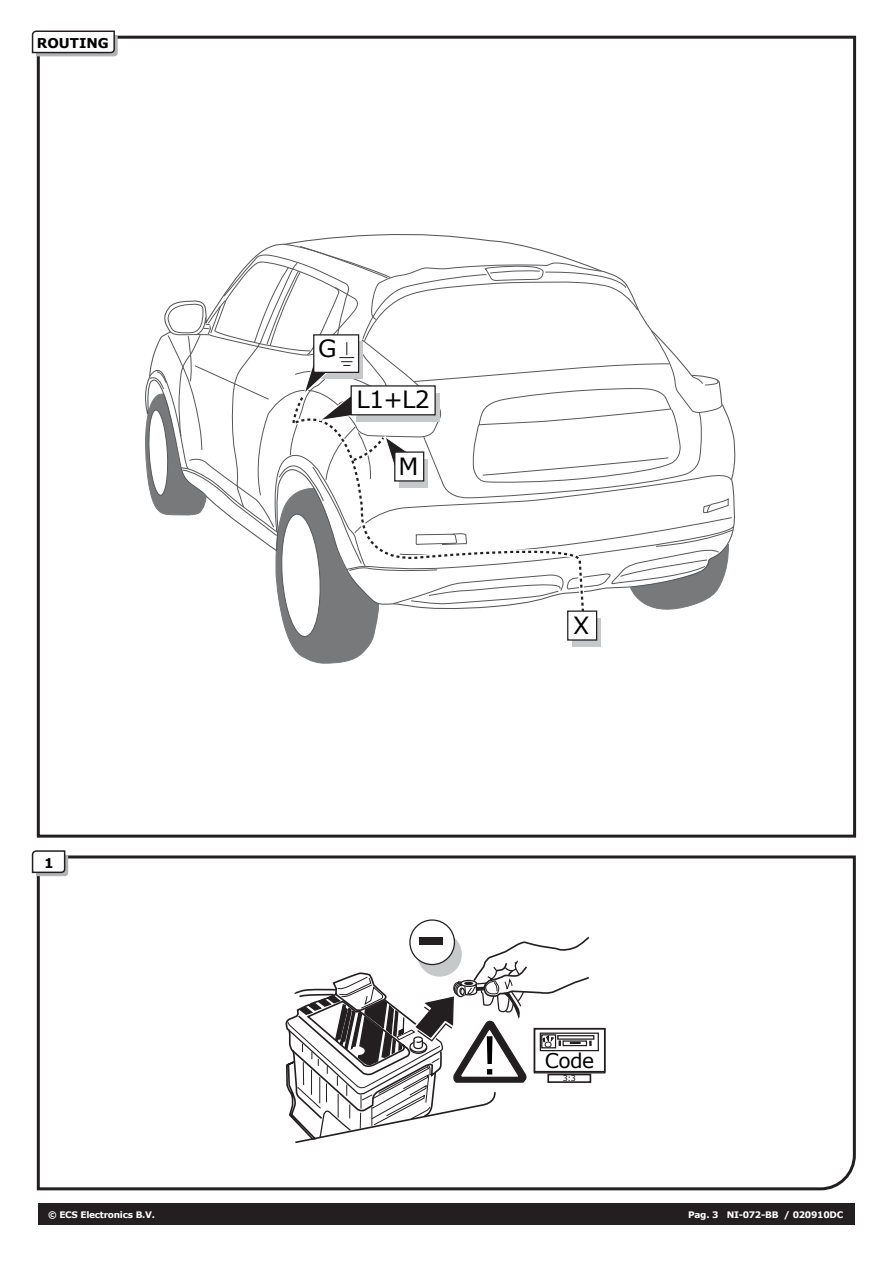
<style>
.page{position:relative;width:893px;height:1263px;background:#fff}
.page>*{position:absolute;margin:0;border:0;box-sizing:border-box;transform-origin:0 0}
.t1{font:52.65px "Verdana";color:#000}
.t2{font:23.7px "Verdana";color:#000}
.t3{font:20.25px "Verdana";color:#000}
.t4{font:700 13.5px "Verdana";color:#000}
.t5{font:700 9px "Verdana";letter-spacing:-.03em;color:#fff}
.t6{font:7.8px "Verdana";color:#000}
</style>
<div class="page">
<svg style="left:31px;top:30px;width:87px;height:26px"></svg>
<svg style="left:36px;top:855px;width:820px;height:336px"></svg>
<svg style="left:31px;top:850px;width:37px;height:26px"></svg>
<div style="left:38px;top:1203px;width:817px;height:21px;background:#231f20"></div>
<div style="left:534px;top:1028px;width:72px;height:44px;border:2px solid #231f20"></div>
<div style="left:540px;top:1032px;width:59px;height:19px;border:1px solid #231f20"></div>
<div style="left:557px;top:1035px;width:37px;height:5px;border:1px solid #231f20"></div>
<svg style="left:285px;top:936px;width:307px;height:289px"></svg>
<div style="left:417px;top:932px;width:45px;height:45px;background:#c7c8ca;border-radius:50%"></div>
<div style="left:410px;top:920px;width:44px;height:44px;background:#fff;border-radius:50%"></div>
<div style="left:409px;top:919px;width:46px;height:46px;border:1px solid #231f20;border-radius:50%"></div>
<div style="left:419px;top:937px;width:24px;height:8px;background:#231f20"></div>
<svg style="left:145px;top:244px;width:589px;height:419px"></svg>
<div style="left:395px;top:452px;width:29px;height:29px;background:#fff"></div>
<div style="left:394px;top:451px;width:30px;height:31px;border:1px solid #231f20"></div>
<p class="t4" style="left:37px;top:34px;width:73px">ROUTING</p>
<p class="t4" style="left:44px;top:854px;width:11px">1</p>
<p class="t2" style="left:318px;top:334px;width:20px">G</p>
<p class="t2" style="left:357px;top:385px;width:75px">L1+L2</p>
<p class="t2" style="left:398px;top:451px;width:22px">M</p>
<p class="t2" style="left:573px;top:610px;width:18px">X</p>
<p class="t1" style="left:479px;top:1022px;width:22px">!</p>
<p class="t3" style="left:545px;top:1047px;width:51px">Code</p>
<p class="t6" style="left:563px;top:1073px;width:15px">3:3</p>
<p class="t5" style="left:48px;top:1209px;width:108px">© ECS Electronics B.V.</p>
<p class="t5" style="left:688px;top:1209px;width:156px">Pag. 3 NI-072-BB / 020910DC</p>
</div>
